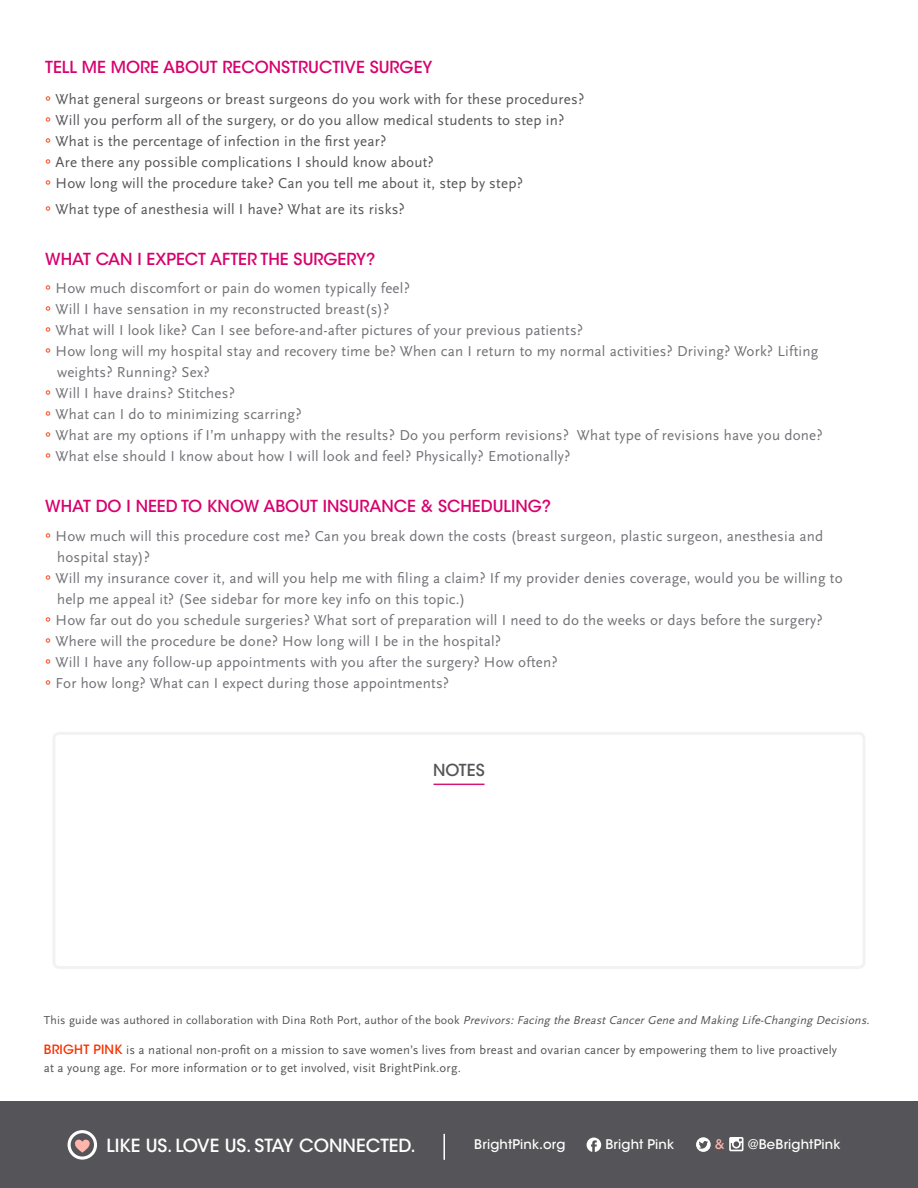
<style>
.page{position:relative;width:918px;height:1188px;background:#fff}
.page>*{position:absolute;margin:0;border:0;box-sizing:border-box;transform-origin:0 0}
.t1{font:500 18px "ITC Avant Garde Std";color:#fff}
.t2{font:500 16.5px "ITC Avant Garde Std";color:#d7006d}
.t3{font:500 16.5px "ITC Avant Garde Std";color:#555559}
.t4{font:15px "Scala Sans OT";letter-spacing:.015em;color:#727277}
.t5{font:15px "Scala Sans OT";letter-spacing:.015em;color:#555559}
.t6{font:500 13.2px "ITC Avant Garde Std";letter-spacing:.01em;color:#fff}
.t7{font:500 13.2px "ITC Avant Garde Std";color:#ffb5ab}
.t8{font:12.75px/18px "Scala Sans OT";letter-spacing:.015em;color:#555659}
.t9{font:12px "Scala Sans OT";letter-spacing:.015em;color:#555559}
.s1{font-family:"ITC Avant Garde Std";font-weight:500;color:#f63200}
.s2{font-style:italic}
</style>
<div class="page">
<div style="left:0;top:1101px;width:918px;height:87px;background:#555559"></div>
<svg style="left:696px;top:1137px;width:15px;height:15px"></svg>
<svg style="left:729px;top:1137px;width:14px;height:14px"></svg>
<svg style="left:587px;top:1138px;width:14px;height:14px"></svg>
<svg style="left:68px;top:1130px;width:29px;height:30px"></svg>
<hr style="left:443px;top:1134px;width:2px;height:26px;background:#fff">
<div style="left:52px;top:732px;width:814px;height:237px;border:3px solid #808083;border-radius:5px"></div>
<hr style="left:434px;top:784px;width:50px;height:1px;background:#d41672">
<p class="t2" style="left:45px;top:57px;width:389px">TELL ME MORE ABOUT RECONSTRUCTIVE SURGEY</p>
<p class="t5" style="left:45px;top:92px;width:541px"><span class="s1">°</span> What general surgeons or breast surgeons do you work with for these procedures?</p>
<p class="t5" style="left:45px;top:113px;width:521px"><span class="s1">°</span> Will you perform all of the surgery, or do you allow medical students to step in?</p>
<p class="t5" style="left:45px;top:134px;width:343px"><span class="s1">°</span> What is the percentage of infection in the first year?</p>
<p class="t5" style="left:45px;top:155px;width:390px"><span class="s1">°</span> Are there any possible complications I should know about?</p>
<p class="t5" style="left:45px;top:176px;width:479px"><span class="s1">°</span> How long will the procedure take? Can you tell me about it, step by step?</p>
<p class="t5" style="left:45px;top:201px;width:361px"><span class="s1">°</span> What type of anesthesia will I have? What are its risks?</p>
<p class="t2" style="left:45px;top:249px;width:332px">WHAT CAN I EXPECT AFTER THE SURGERY?</p>
<p class="t4" style="left:45px;top:280px;width:366px"><span class="s1">°</span> How much discomfort or pain do women typically feel?</p>
<p class="t4" style="left:45px;top:301px;width:346px"><span class="s1">°</span> Will I have sensation in my reconstructed breast(s)?</p>
<p class="t4" style="left:45px;top:322px;width:540px"><span class="s1">°</span> What will I look like? Can I see before-and-after pictures of your previous patients?</p>
<p class="t4" style="left:45px;top:343px;width:775px"><span class="s1">°</span> How long will my hospital stay and recovery time be? When can I return to my normal activities? Driving? Work? Lifting</p>
<p class="t4" style="left:57px;top:364px;width:154px">weights? Running? Sex?</p>
<p class="t4" style="left:45px;top:385px;width:191px"><span class="s1">°</span> Will I have drains? Stitches?</p>
<p class="t4" style="left:45px;top:406px;width:258px"><span class="s1">°</span> What can I do to minimizing scarring?</p>
<p class="t4" style="left:45px;top:427px;width:779px"><span class="s1">°</span> What are my options if I’m unhappy with the results? Do you perform revisions? What type of revisions have you done?</p>
<p class="t4" style="left:45px;top:448px;width:527px"><span class="s1">°</span> What else should I know about how I will look and feel? Physically? Emotionally?</p>
<p class="t2" style="left:45px;top:496px;width:508px">WHAT DO I NEED TO KNOW ABOUT INSURANCE &amp; SCHEDULING?</p>
<p class="t4" style="left:45px;top:528px;width:780px"><span class="s1">°</span> How much will this procedure cost me? Can you break down the costs (breast surgeon, plastic surgeon, anesthesia and</p>
<p class="t4" style="left:57px;top:549px;width:95px">hospital stay)?</p>
<p class="t4" style="left:45px;top:570px;width:799px"><span class="s1">°</span> Will my insurance cover it, and will you help me with filing a claim? If my provider denies coverage, would you be willing to</p>
<p class="t4" style="left:57px;top:591px;width:410px">help me appeal it? (See sidebar for more key info on this topic.)</p>
<p class="t4" style="left:45px;top:612px;width:779px"><span class="s1">°</span> How far out do you schedule surgeries? What sort of preparation will I need to do the weeks or days before the surgery?</p>
<p class="t4" style="left:45px;top:633px;width:457px"><span class="s1">°</span> Where will the procedure be done? How long will I be in the hospital?</p>
<p class="t4" style="left:45px;top:654px;width:514px"><span class="s1">°</span> Will I have any follow-up appointments with you after the surgery? How often?</p>
<p class="t4" style="left:45px;top:675px;width:406px"><span class="s1">°</span> For how long? What can I expect during those appointments?</p>
<p class="t3" style="left:433px;top:759px;width:53px">NOTES</p>
<p class="t9" style="left:44px;top:1014px;width:830px">T h i s g u i d e wa s a u t h o re d i n co l l a b o rat i o n w i t h D i n a Rot h Po rt , a u t h o r of t h e b o o k <span class="s2">Previvors:Facing the BreastCancerGene and Making Life-Changing Decisions.</span></p>
<p class="t8" style="left:44px;top:1041px;width:795px"><span class="s1">BRIGHT PINK</span> is a national non-profit on a mission to save women’s lives from breast and ovarian cancer by empowering them to live proactively at a young age. For more information or to get involved, visit BrightPink.org.</p>
<p class="t1" style="left:107px;top:1134px;width:311px">LIKE US. LOVE US. STAY CONNECTED.</p>
<p class="t6" style="left:474px;top:1136px;width:93px">BrightPink.org</p>
<p class="t6" style="left:605px;top:1136px;width:70px">Bright Pink</p>
<p class="t7" style="left:715px;top:1136px;width:11px">&amp;</p>
<p class="t6" style="left:748px;top:1136px;width:94px">@BeBrightPink</p>
</div>
